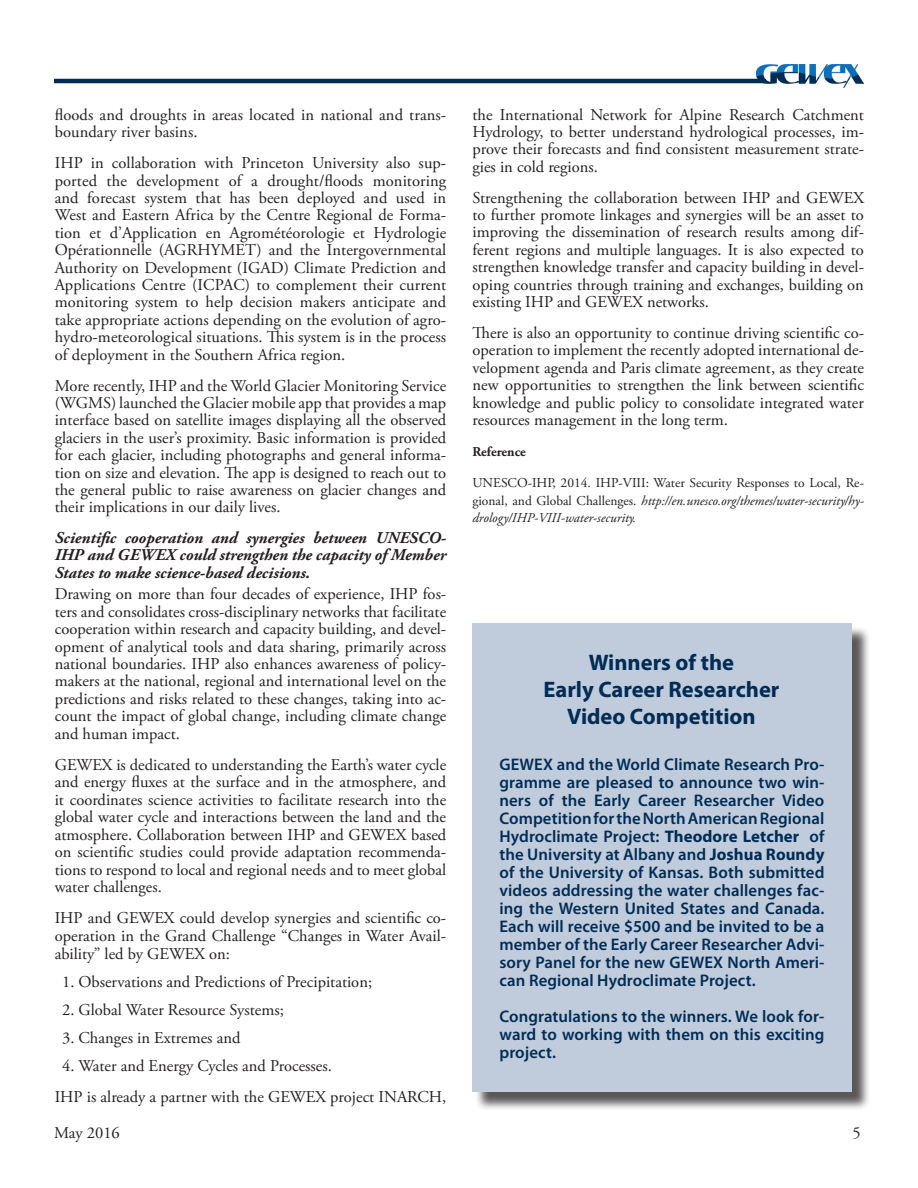
<style>
.page{position:relative;width:918px;height:1188px;background:#fff}
.page>*{position:absolute;margin:0;border:0;box-sizing:border-box;transform-origin:0 0}
.GEWEX_Headline{font:700 22.5px "Myriad Pro";color:#002c55}
.GEWEX_Headline-2{font:600 16.8px/18px "Myriad Pro";letter-spacing:.005em;color:#002c55;text-align:justify}
.Article_Paragraph_st{font:16.5px/17.4px "Adobe Garamond Pro";color:#231f20;text-align:justify}
.Article_Paragraph_st-2{font:italic 700 16.5px/17.2px "Adobe Garamond Pro";color:#231f20;text-align:justify}
.Article_Paragraph_st-3{font:13.5px/17.4px "Adobe Garamond Pro";color:#231f20;text-align:justify}
.Article_Paragraph_st-4{font:700 13.5px "Adobe Garamond Pro";color:#231f20}
.s1{font-style:italic}
.s2{font-weight:700}
</style>
<div class="page">
<img style="left:756px;top:64px;width:108px;height:23px">
<hr style="left:55px;top:79px;width:709px;height:4px;background:#002c55">
<div style="left:475px;top:626px;width:395px;height:485px;background:#231f20;opacity:.75"></div>
<div style="left:472px;top:624px;width:380px;height:468px;background:#c0cbdc"></div>
<p class="Article_Paragraph_st" style="left:55px;top:107px;width:393px">floods and droughts in areas located in national and trans&shy;boundary river basins.</p>
<p class="Article_Paragraph_st" style="left:55px;top:155px;width:393px">IHP in collaboration with Princeton University also sup&shy;ported the development of a drought/floods monitoring and forecast system that has been deployed and used in West and Eastern Africa by the Centre Regional de Forma&shy;tion et d’Application en Agrométéorologie et Hydrologie Opérationnelle (AGRHYMET) and the Intergovernmental Authority on Development (IGAD) Climate Prediction and Applications Centre (ICPAC) to complement their current monitoring system to help decision makers anticipate and take appropriate actions depending on the evolution of agro&shy;hydro-meteorological situations. This system is in the process of deployment in the Southern Africa region.</p>
<p class="Article_Paragraph_st" style="left:55px;top:377px;width:393px">More recently, IHP and the World Glacier Monitoring Service (WGMS) launched the Glacier mobile app that provides a map interface based on satellite images displaying all the observed glaciers in the user’s proximity. Basic information is provided for each glacier, including photographs and general informa&shy;tion on size and elevation. The app is designed to reach out to the general public to raise awareness on glacier changes and their implications in our daily lives.</p>
<p class="Article_Paragraph_st-2" style="left:55px;top:530px;width:393px">Scientific cooperation and synergies between UNESCO-IHP and GEWEX could strengthen the capacity of Member States to make science-based decisions.</p>
<p class="Article_Paragraph_st" style="left:55px;top:586px;width:393px">Drawing on more than four decades of experience, IHP fos&shy;ters and consolidates cross-disciplinary networks that facilitate cooperation within research and capacity building, and devel&shy;opment of analytical tools and data sharing, primarily across national boundaries. IHP also enhances awareness of policy&shy;makers at the national, regional and international level on the predictions and risks related to these changes, taking into ac&shy;count the impact of global change, including climate change and human impact.</p>
<p class="Article_Paragraph_st" style="left:55px;top:756px;width:393px">GEWEX is dedicated to understanding the Earth’s water cycle and energy fluxes at the surface and in the atmosphere, and it coordinates science activities to facilitate research into the global water cycle and interactions between the land and the atmosphere. Collaboration between IHP and GEWEX based on scientific studies could provide adaptation recommenda&shy;tions to respond to local and regional needs and to meet global water challenges.</p>
<p class="Article_Paragraph_st" style="left:55px;top:910px;width:393px">IHP and GEWEX could develop synergies and scientific co&shy;operation in the Grand Challenge “Changes in Water Avail&shy;ability” led by GEWEX on:</p>
<p class="Article_Paragraph_st" style="left:62px;top:973px;width:311px">1. Observations and Predictions of Precipitation;</p>
<p class="Article_Paragraph_st" style="left:62px;top:1001px;width:223px">2. Global Water Resource Systems;</p>
<p class="Article_Paragraph_st" style="left:62px;top:1029px;width:180px">3. Changes in Extremes and</p>
<p class="Article_Paragraph_st" style="left:62px;top:1057px;width:271px">4. Water and Energy Cycles and Processes.</p>
<p class="Article_Paragraph_st" style="left:55px;top:1088px;width:393px">IHP is already a partner with the GEWEX project INARCH,</p>
<p class="Article_Paragraph_st" style="left:472px;top:107px;width:393px">the International Network for Alpine Research Catchment Hydrology, to better understand hydrological processes, im&shy;prove their forecasts and find consistent measurement strate&shy;gies in cold regions.</p>
<p class="Article_Paragraph_st" style="left:472px;top:189px;width:393px">Strengthening the collaboration between IHP and GEWEX to further promote linkages and synergies will be an asset to improving the dissemination of research results among dif&shy;ferent regions and multiple languages. It is also expected to strengthen knowledge transfer and capacity building in devel&shy;oping countries through training and exchanges, building on existing IHP and GEWEX networks.</p>
<p class="Article_Paragraph_st" style="left:472px;top:325px;width:393px">There is also an opportunity to continue driving scientific co&shy;operation to implement the recently adopted international de&shy;velopment agenda and Paris climate agreement, as they create new opportunities to strengthen the link between scientific knowledge and public policy to consolidate integrated water resources management in the long term.</p>
<p class="Article_Paragraph_st-4" style="left:472px;top:444px;width:55px">Reference</p>
<p class="Article_Paragraph_st-3" style="left:472px;top:475px;width:393px">UNESCO-IHP, 2014. IHP-VIII: Water Security Responses to Local, Re&shy;gional, and Global Challenges. <span class="s1">http://en.unesco.org/themes/water-security/hy&shy;drology/IHP-VIII-water-security.</span></p>
<p class="GEWEX_Headline" style="left:589px;top:647px;width:147px">Winners of the</p>
<p class="GEWEX_Headline" style="left:543px;top:674px;width:238px">Early Career Researcher</p>
<p class="GEWEX_Headline" style="left:567px;top:701px;width:190px">Video Competition</p>
<p class="GEWEX_Headline-2" style="left:500px;top:755px;width:326px">GEWEX and the World Climate Research Pro&shy;gramme are pleased to announce two win&shy;ners of the Early Career Researcher Video Competition for the North American Regional Hydroclimate Project: <span class="s2">Theodore Letcher</span> of the University at Albany and <span class="s2">Joshua Roundy </span>of the University of Kansas. Both submitted videos addressing the water challenges fac&shy;ing the Western United States and Canada.<br>Each will receive $500 and be invited to be a member of the Early Career Researcher Advi&shy;sory Panel for the new GEWEX North Ameri&shy;can Regional Hydroclimate Project.</p>
<p class="GEWEX_Headline-2" style="left:500px;top:1007px;width:326px">Congratulations to the winners. We look for&shy;ward to working with them on this exciting project.</p>
<p class="Article_Paragraph_st" style="left:54px;top:1125px;width:67px">May 2016</p>
<p class="Article_Paragraph_st" style="left:853px;top:1125px;width:10px">5</p>
</div>
